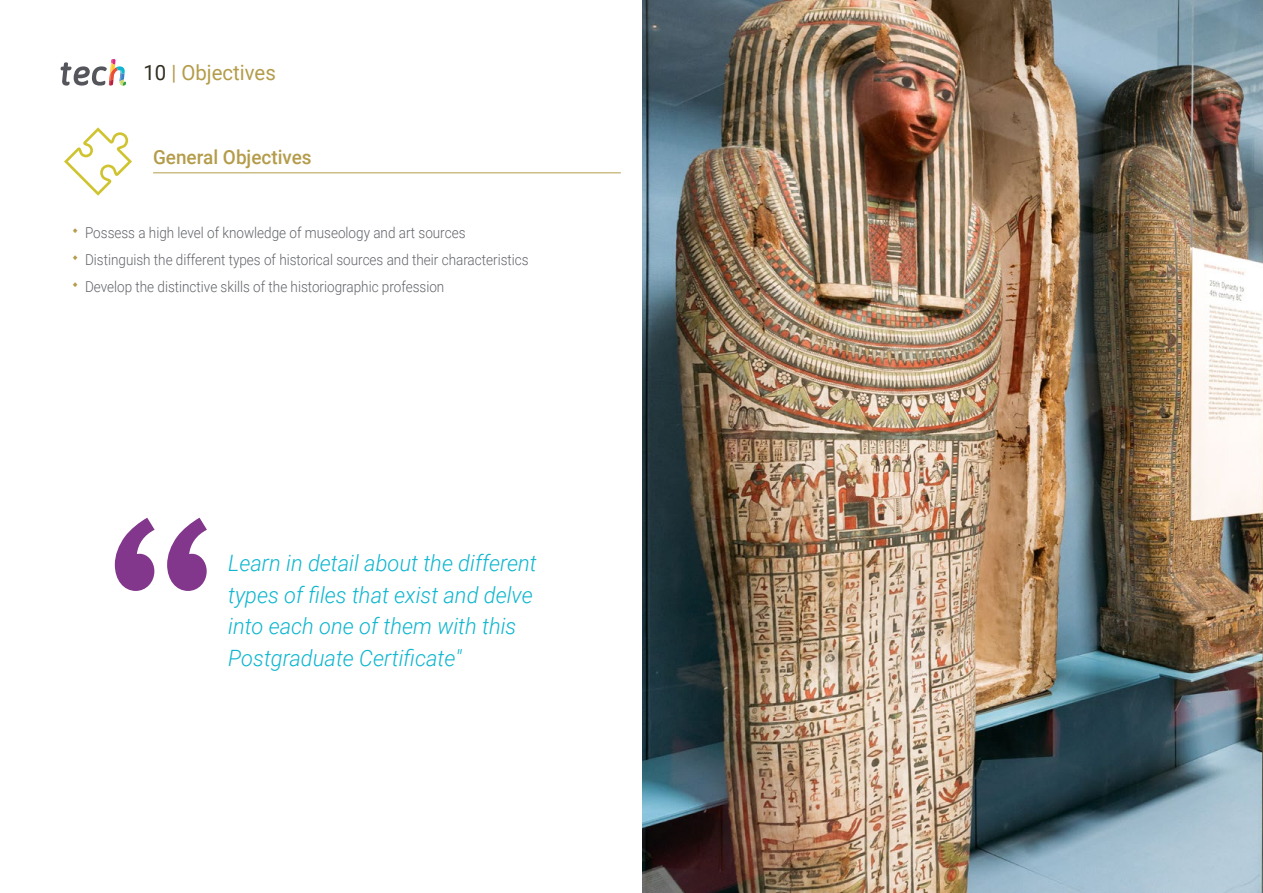
<style>
.page{position:relative;width:1263px;height:893px;background:#fff}
.page>*{position:absolute;margin:0;border:0;box-sizing:border-box;transform-origin:0 0}
.t1{font:italic 300 22.5px/31.5px "Roboto";color:#0fb6cf}
.t2{font:21px "Roboto";color:#b49c4b}
.t3{font:500 19.5px "Roboto";color:#b49c4b}
.t4{font:300 15px/26.7px "Roboto";color:#61646a;scale:.9 1}
.s1{color:#312e20}
</style>
<div class="page">
<hr style="left:153px;top:172px;width:468px;height:1px;background:#b49c4b">
<svg style="left:64px;top:127px;width:68px;height:69px"></svg>
<svg style="left:115px;top:518px;width:92px;height:73px"></svg>
<img style="left:642px;top:0;width:621px;height:893px">
<svg style="left:61px;top:59px;width:65px;height:27px"></svg>
<h2 class="t2" style="left:144px;top:57px;width:134px"><span class="s1">10</span> | Objectives</h2>
<h3 class="t3" style="left:153px;top:144px;width:160px">General Objectives</h3>
<p class="t4" style="left:85px;top:219px;width:494px">Possess a high level of knowledge of museology and art sources<br>Distinguish the different types of historical sources and their characteristics<br>Develop the distinctive skills of the historiographic profession</p>
<h1 class="t1" style="left:228px;top:547px;width:310px">Learn in detail about the different types of files that exist and delve into each one of them with this<br>Postgraduate Certificate"</h1>
</div>
